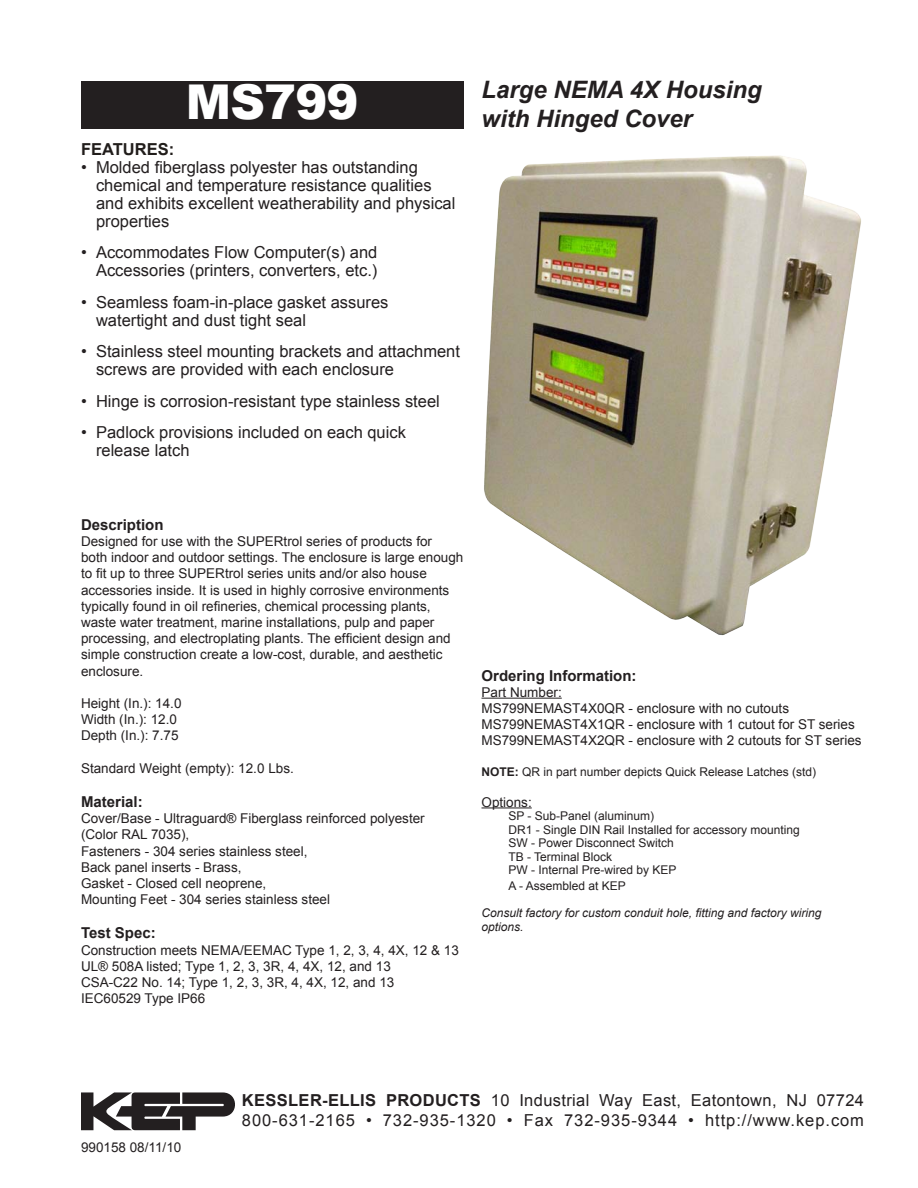
<style>
.page{position:relative;width:918px;height:1188px;background:#fff}
.page>*{position:absolute;margin:0;border:0;box-sizing:border-box;transform-origin:0 0}
.t1{font:900 48px "Arial";letter-spacing:-.015em;color:#fff}
.t2{font:italic 700 24px "Arial";color:#231f20}
.t3{font:16.5px/18px "Arial";color:#231f20}
.t4{font:16.5px "Arial";letter-spacing:.055em;color:#231f20}
.t5{font:16.5px "Arial";letter-spacing:.02em;color:#231f20}
.t6{font:700 16.5px "Arial";color:#211d1b}
.t7{font:700 15px "Arial";color:#231f20}
.t8{font:13.5px/16.2px "Arial";color:#231f20}
.t9{font:12px "Arial";color:#231f20}
.t10{font:italic 12px/13.5px "Arial";color:#231f20}
.s1{font-weight:700}
</style>
<div class="page">
<div style="left:81px;top:81px;width:383px;height:47px;background:#231f20"></div>
<svg style="left:81px;top:1130px;width:115px;height:1px"></svg>
<svg style="left:81px;top:1092px;width:154px;height:38px"></svg>
<hr style="left:482px;top:698px;width:80px;height:1px;background:#231f20">
<hr style="left:482px;top:807px;width:50px;height:1px;background:#231f20">
<img style="left:484px;top:155px;width:377px;height:481px">
<p class="t1" style="left:186px;top:67px;width:174px">MS799</p>
<p class="t6" style="left:81px;top:138px;width:95px">FEATURES:</p>
<p class="t3" style="left:96px;top:158px;width:361px;text-indent:-15px">• Molded fiberglass polyester has outstanding chemical and temperature resistance qualities and exhibits excellent weatherability and physical properties</p>
<p class="t3" style="left:81px;top:243px;width:298px;text-align:right">• Accommodates Flow Computer(s) and<br>Accessories (printers, converters, etc.)</p>
<p class="t3" style="left:96px;top:293px;width:294px;text-indent:-15px">• Seamless foam-in-place gasket assures watertight and dust tight seal</p>
<p class="t3" style="left:96px;top:342px;width:366px;text-indent:-15px">• Stainless steel mounting brackets and attachment screws are provided with each enclosure</p>
<p class="t3" style="left:81px;top:392px;width:360px">• Hinge is corrosion-resistant type stainless steel</p>
<p class="t3" style="left:96px;top:423px;width:311px;text-indent:-15px">• Padlock provisions included on each quick release latch</p>
<p class="t2" style="left:482px;top:74px;width:282px">Large NEMA 4X Housing</p>
<p class="t2" style="left:482px;top:103px;width:212px">with Hinged Cover</p>
<p class="t7" style="left:81px;top:515px;width:84px">Description</p>
<p class="t8" style="left:81px;top:533px;width:384px">Designed for use with the SUPERtrol series of products for<br>both indoor and outdoor settings. The enclosure is large enough to fit up to three SUPERtrol series units and/or also house accessories inside. It is used in highly corrosive environments typically found in oil refineries, chemical processing plants, waste water treatment, marine installations, pulp and paper processing, and electroplating plants. The efficient design and simple construction create a low-cost, durable, and aesthetic enclosure.</p>
<p class="t8" style="left:81px;top:695px;width:102px">Height (In.): 14.0</p>
<p class="t8" style="left:81px;top:711px;width:98px">Width (In.): 12.0</p>
<p class="t8" style="left:81px;top:728px;width:99px">Depth (In.): 7.75</p>
<p class="t8" style="left:81px;top:760px;width:214px">Standard Weight (empty): 12.0 Lbs.</p>
<p class="t7" style="left:81px;top:792px;width:63px">Material:</p>
<p class="t8" style="left:81px;top:810px;width:345px">Cover/Base - Ultraguard® Fiberglass reinforced polyester (Color RAL 7035),</p>
<p class="t8" style="left:81px;top:843px;width:228px">Fasteners - 304 series stainless steel,</p>
<p class="t8" style="left:81px;top:859px;width:162px">Back panel inserts - Brass,</p>
<p class="t8" style="left:81px;top:875px;width:187px">Gasket - Closed cell neoprene,</p>
<p class="t8" style="left:81px;top:891px;width:251px">Mounting Feet - 304 series stainless steel</p>
<p class="t7" style="left:81px;top:923px;width:76px">Test Spec:</p>
<p class="t8" style="left:81px;top:942px;width:379px">Construction meets NEMA/EEMAC Type 1, 2, 3, 4, 4X, 12 &amp; 13</p>
<p class="t8" style="left:81px;top:958px;width:311px">UL® 508A listed; Type 1, 2, 3, 3R, 4, 4X, 12, and 13</p>
<p class="t8" style="left:81px;top:974px;width:315px">CSA-C22 No. 14; Type 1, 2, 3, 3R, 4, 4X, 12, and 13</p>
<p class="t8" style="left:81px;top:990px;width:126px">IEC60529 Type IP66</p>
<p class="t7" style="left:482px;top:665px;width:157px">Ordering Information:</p>
<p class="t8" style="left:482px;top:684px;width:82px">Part Number:</p>
<p class="t8" style="left:482px;top:700px;width:309px">MS799NEMAST4X0QR - enclosure with no cutouts</p>
<p class="t8" style="left:482px;top:716px;width:375px">MS799NEMAST4X1QR - enclosure with 1 cutout for ST series</p>
<p class="t8" style="left:482px;top:733px;width:382px">MS799NEMAST4X2QR - enclosure with 2 cutouts for ST series</p>
<p class="t9" style="left:482px;top:764px;width:336px"><span class="s1">NOTE:</span> QR in part number depicts Quick Release Latches (std)</p>
<p class="t8" style="left:482px;top:794px;width:52px">Options:</p>
<p class="t9" style="left:508px;top:808px;width:147px">SP - Sub-Panel (aluminum)</p>
<p class="t9" style="left:508px;top:821px;width:293px">DR1 - Single DIN Rail Installed for accessory mounting</p>
<p class="t9" style="left:508px;top:835px;width:167px">SW - Power Disconnect Switch</p>
<p class="t9" style="left:508px;top:848px;width:105px">TB - Terminal Block</p>
<p class="t9" style="left:508px;top:862px;width:170px">PW - Internal Pre-wired by KEP</p>
<p class="t9" style="left:508px;top:878px;width:119px">A - Assembled at KEP</p>
<p class="t10" style="left:482px;top:906px;width:342px">Consult factory for custom conduit hole, fitting and factory wiring options.</p>
<p class="t8" style="left:81px;top:1140px;width:102px">990158 08/11/10</p>
<p class="t5" style="left:242px;top:1090px;width:624px"><span class="s1">KESSLER-ELLIS PRODUCTS</span> 10 Industrial Way East, Eatontown, NJ 07724</p>
<p class="t4" style="left:242px;top:1110px;width:624px">800-631-2165 • 732-935-1320 • Fax 732-935-9344 • http://www.kep.com</p>
</div>
